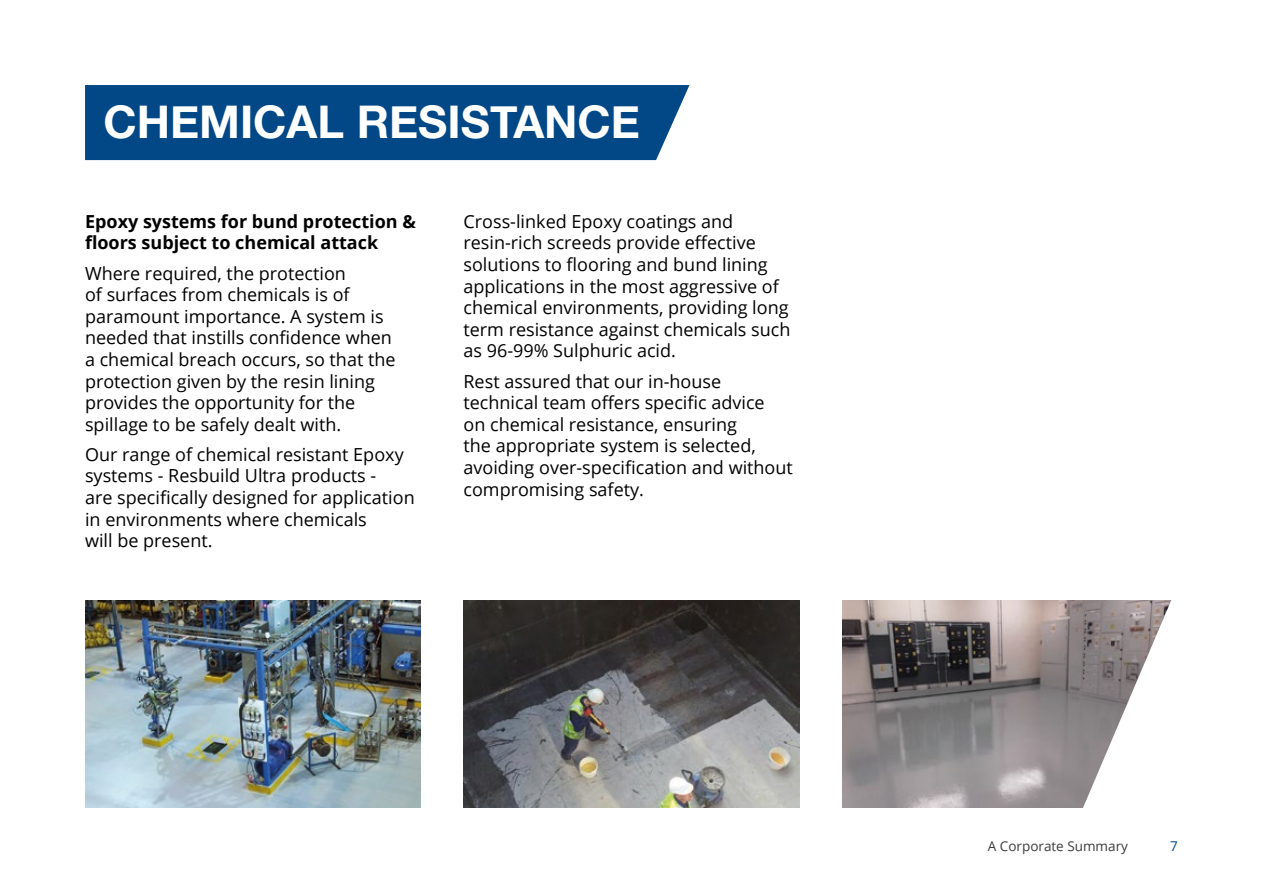
<style>
.page{position:relative;width:1263px;height:893px;background:#fff}
.page>*{position:absolute;margin:0;border:0;box-sizing:border-box;transform-origin:0 0}
.t1{font:700 45px "Helvetica Neue";color:#fff}
.t2{font:18px/21.6px "Open Sans";color:#000}
.t3{font:700 18px/21.6px "Open Sans";color:#000}
.t4{font:13.5px "Open Sans";color:#3c3c3b}
.t5{font:13.5px "Open Sans";color:#004988}
</style>
<div class="page">
<img style="left:85px;top:601px;width:336px;height:207px">
<img style="left:463px;top:601px;width:336px;height:207px">
<img style="left:842px;top:601px;width:205px;height:207px">
<div style="left:85px;top:85px;width:604px;height:75px;background:#024887"></div>
<svg style="left:1047px;top:600px;width:125px;height:208px"></svg>
<h1 class="t1" style="left:103px;top:87px;width:538px">CHEMICAL RESISTANCE</h1>
<p class="t3" style="left:85px;top:210px;width:332px">Epoxy systems for bund protection &amp; floors subject to chemical attack</p>
<p class="t2" style="left:85px;top:262px;width:312px">Where required, the protection<br>of surfaces from chemicals is of paramount importance. A system is needed that instills confidence when a chemical breach occurs, so that the protection given by the resin lining provides the opportunity for the spillage to be safely dealt with.</p>
<p class="t2" style="left:85px;top:443px;width:331px">Our range of chemical resistant Epoxy systems - Resbuild Ultra products -<br>are specifically designed for application in environments where chemicals<br>will be present.</p>
<p class="t2" style="left:463px;top:210px;width:328px">Cross-linked Epoxy coatings and resin-rich screeds provide effective solutions to flooring and bund lining applications in the most aggressive of chemical environments, providing long term resistance against chemicals such as 96-99% Sulphuric acid.</p>
<p class="t2" style="left:463px;top:370px;width:331px">Rest assured that our in-house technical team offers specific advice<br>on chemical resistance, ensuring<br>the appropriate system is selected, avoiding over-specification and without compromising safety.</p>
<p class="t4" style="left:988px;top:836px;width:142px">A Corporate Summary</p>
<p class="t5" style="left:1170px;top:836px;width:9px">7</p>
</div>
